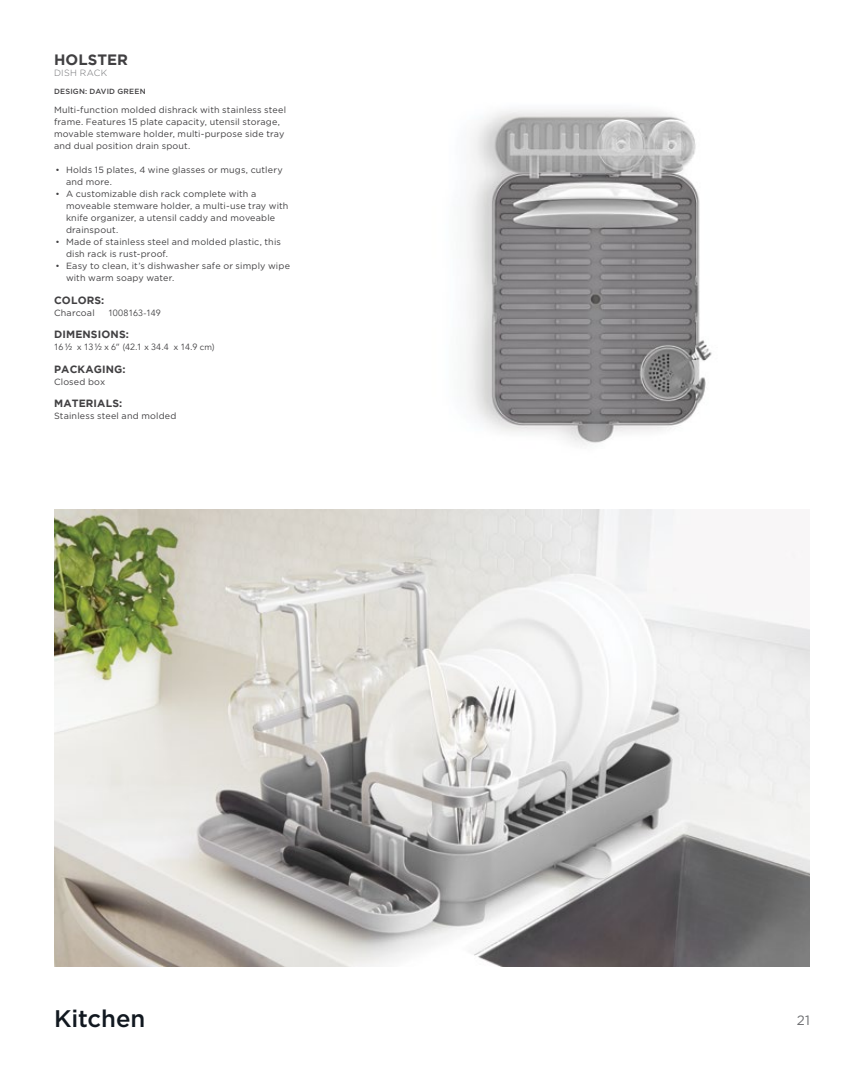
<style>
.page{position:relative;width:864px;height:1080px;background:#fff}
.page>*{position:absolute;margin:0;border:0;box-sizing:border-box;transform-origin:0 0}
.t1{font:500 24px "Gotham";color:#111820}
.t2{font:700 15px "Gotham";letter-spacing:.005em;color:#414042}
.t3{font:13.5px "Gotham";color:#6d6e71}
.t4{font:700 10.5px "Gotham";letter-spacing:.015em;color:#414042}
.t5{font:9px/12px "Gotham";letter-spacing:.02em;color:#414042}
.t6{font:9px "Avenir";letter-spacing:-.005em;color:#414042}
.t7{font:300 9px "Gotham";letter-spacing:.035em;color:#6d6e71}
.t8{font:500 7.5px "Gotham";letter-spacing:.03em;color:#414042}
</style>
<div class="page">
<img style="left:468px;top:110px;width:244px;height:335px">
<img style="left:54px;top:510px;width:755px;height:456px">
<h2 class="t2" style="left:54px;top:51px;width:76px">HOLSTER</h2>
<p class="t7" style="left:54px;top:68px;width:55px">DISH RACK</p>
<p class="t8" style="left:54px;top:87px;width:93px">DESIGN: DAVID GREEN</p>
<p class="t5" style="left:54px;top:104px;width:234px">Multi-function molded dishrack with stainless steel frame. Features 15 plate capacity, utensil storage, movable stemware holder, multi-purpose side tray and dual position drain spout.</p>
<p class="t5" style="left:66px;top:164px;width:218px;text-indent:-11px">• Holds 15 plates, 4 wine glasses or mugs, cutlery and more.</p>
<p class="t5" style="left:66px;top:188px;width:224px;text-indent:-11px">• A customizable dish rack complete with a moveable stemware holder, a multi-use tray with knife organizer, a utensil caddy and moveable drainspout.</p>
<p class="t5" style="left:66px;top:236px;width:217px;text-indent:-11px">• Made of stainless steel and molded plastic, this dish rack is rust-proof.</p>
<p class="t5" style="left:66px;top:260px;width:226px;text-indent:-11px">• Easy to clean, it’s dishwasher safe or simply wipe with warm soapy water.</p>
<p class="t4" style="left:54px;top:294px;width:52px">COLORS:</p>
<p class="t5" style="left:54px;top:306px;width:42px">Charcoal</p>
<p class="t6" style="left:108px;top:307px;width:54px">1008163-149</p>
<p class="t4" style="left:54px;top:328px;width:76px">DIMENSIONS:</p>
<p class="t6" style="left:54px;top:342px;width:162px">16½ x 13½ x 6” (42.1 x 34.4 x 14.9 cm)</p>
<p class="t4" style="left:54px;top:363px;width:73px">PACKAGING:</p>
<p class="t5" style="left:54px;top:375px;width:53px">Closed box</p>
<p class="t4" style="left:54px;top:397px;width:70px">MATERIALS:</p>
<p class="t5" style="left:54px;top:410px;width:124px">Stainless steel and molded</p>
<h1 class="t1" style="left:54px;top:1004px;width:93px">Kitchen</h1>
<h3 class="t3" style="left:797px;top:1013px;width:15px">21</h3>
</div>
